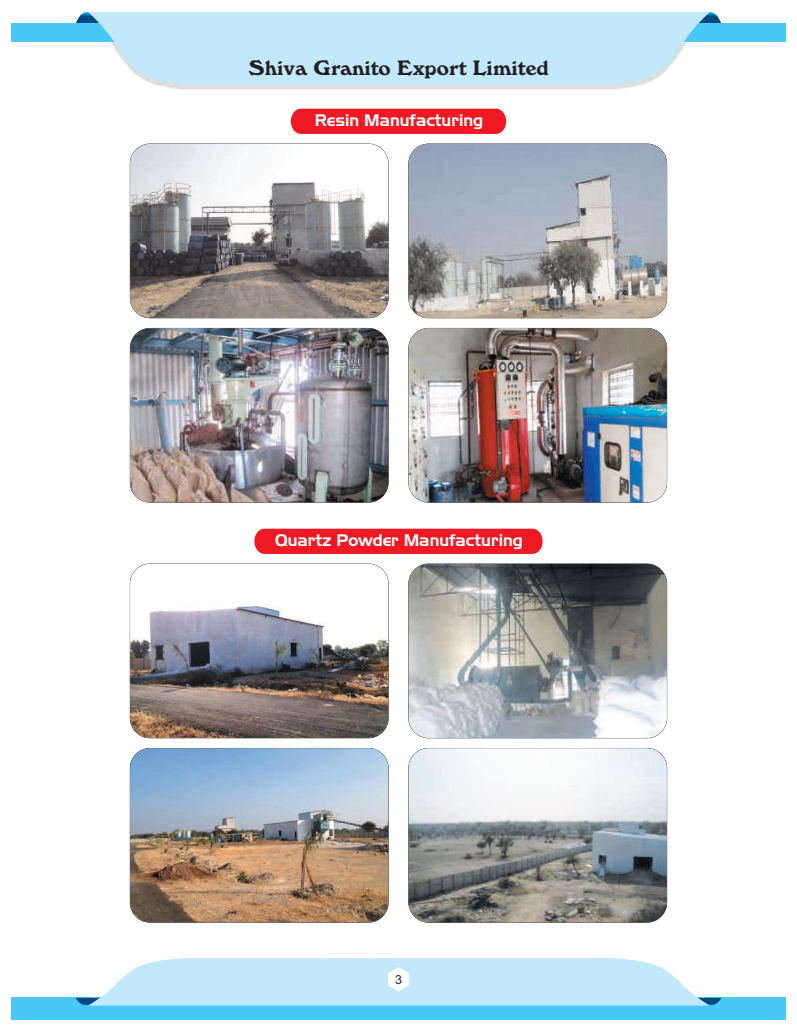
<style>
.page{position:relative;width:797px;height:1031px;background:#fff}
.page>*{position:absolute;margin:0;border:0;box-sizing:border-box;transform-origin:0 0}
.t1{font:20.38px "Windsor BT";color:#241f1f}
.t2{font:16.25px "Aero Regular SWFTE";color:#fff}
.t3{font:12.5px "Arial";color:#241f1f}
</style>
<div class="page">
<svg style="left:709px;top:12px;width:12px;height:11px"></svg>
<svg style="left:76px;top:12px;width:12px;height:11px"></svg>
<div style="left:11px;top:23px;width:774px;height:19px;background:#48c9f5"></div>
<svg style="left:88px;top:12px;width:621px;height:72px;background:#c3e8fa"></svg>
<div style="left:11px;top:997px;width:774px;height:22px;background:#48c9f5"></div>
<div style="left:291px;top:109px;width:215px;height:25px;background:#ef1923"></div>
<img style="left:130px;top:144px;width:258px;height:174px;border-radius:20px">
<img style="left:408px;top:144px;width:258px;height:174px;border-radius:20px">
<img style="left:131px;top:328px;width:257px;height:174px;border-radius:20px">
<img style="left:408px;top:328px;width:258px;height:174px;border-radius:20px">
<img style="left:130px;top:564px;width:258px;height:174px;border-radius:20px">
<img style="left:408px;top:564px;width:258px;height:174px;border-radius:20px">
<img style="left:130px;top:748px;width:258px;height:174px;border-radius:20px">
<img style="left:408px;top:748px;width:258px;height:174px;border-radius:20px">
<svg style="left:254px;top:528px;width:288px;height:26px;background:#ef222c"></svg>
<svg style="left:75px;top:958px;width:646px;height:48px;background:#c7e9fa"></svg>
<p class="t1" style="left:248px;top:59px;width:301px">Shiva Granito Export Limited</p>
<p class="t2" style="left:315px;top:110px;width:170px">Resin Manufacturing</p>
<p class="t2" style="left:275px;top:530px;width:249px">Quartz Powder Manufacturing</p>
<p class="t3" style="left:395px;top:974px;width:8px">3</p>
</div>
